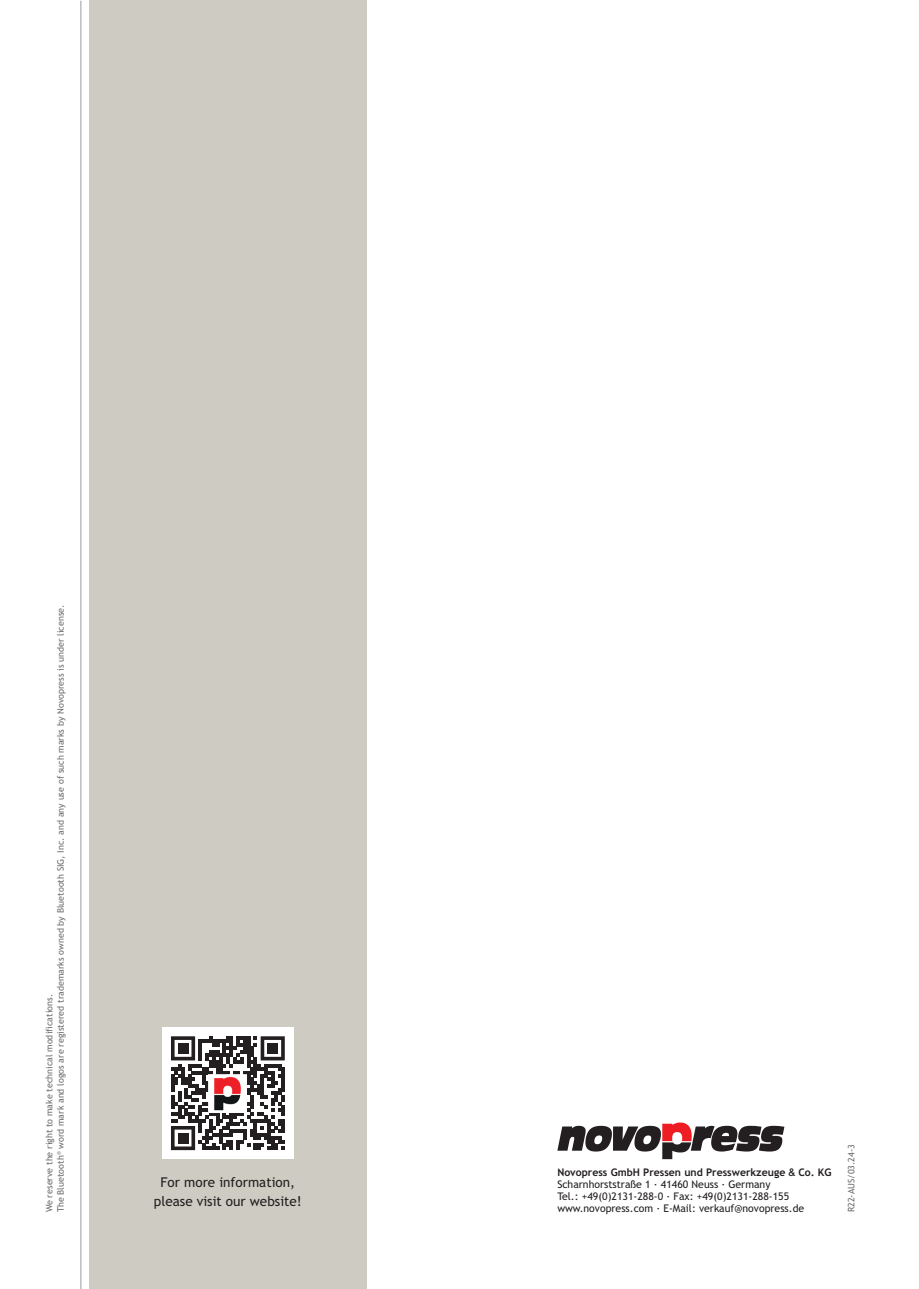
<style>
.page{position:relative;width:919px;height:1289px;background:#fff}
.page>*{position:absolute;margin:0;border:0;box-sizing:border-box;transform-origin:0 0}
.t1{font:13.5px/19.5px "Trebuchet";color:#231f20;text-align:center}
.t2{font:10.5px/12px "Trebuchet";color:#231f20}
.t3{font:9px/11.2px "Trebuchet";color:#6c6d70}
.s1{font-weight:700}
.s2{font-family:"Helvetica Neue LTW1 G";font-weight:500}
</style>
<div class="page">
<div style="left:89px;top:0;width:277px;height:1288px;background:#cecbc2"></div>
<hr style="left:80px;top:1px;width:2px;height:1287px;background:#bcbdc0">
<svg style="left:557px;top:1122px;width:227px;height:37px"></svg>
<div style="left:162px;top:1027px;width:132px;height:132px;background:#fff"></div>
<svg style="left:171px;top:1036px;width:114px;height:114px"></svg>
<div style="left:178px;top:1043px;width:10px;height:10px;background:#231f20"></div>
<div style="left:267px;top:1043px;width:11px;height:10px;background:#231f20"></div>
<div style="left:178px;top:1132px;width:10px;height:11px;background:#231f20"></div>
<img style="left:209px;top:1074px;width:38px;height:38px">
<p class="t3" style="left:44px;top:1212px;width:609px;rotate:-90deg">We reserve the right to make technical modifications.<br>The Bluetooth<sup>®</sup> word mark and logos are registered trademarks owned by Bluetooth SIG, Inc. and any use of such marks by Novopress is under license.</p>
<h1 class="t1" style="left:154px;top:1171px;width:149px">For more information, please visit our website!</h1>
<p class="t2" style="left:557px;top:1166px;width:275px"><span class="s1">Novopress GmbH Pressen und Presswerkzeuge</span> <span class="s2">&amp;</span> <span class="s1">Co. KG<br></span>Scharnhorststraße 1 · 41460 Neuss · Germany<br>Tel.: +49(0)2131-288-0 · Fax: +49(0)2131-288-155</p>
<p class="t2" style="left:557px;top:1202px;width:248px">www.novopress.com · E-Mail: verkauf@novopress.de</p>
<p class="t3" style="left:845px;top:1212px;width:70px;rotate:-90deg">R22-AUS/03.24-3</p>
</div>
